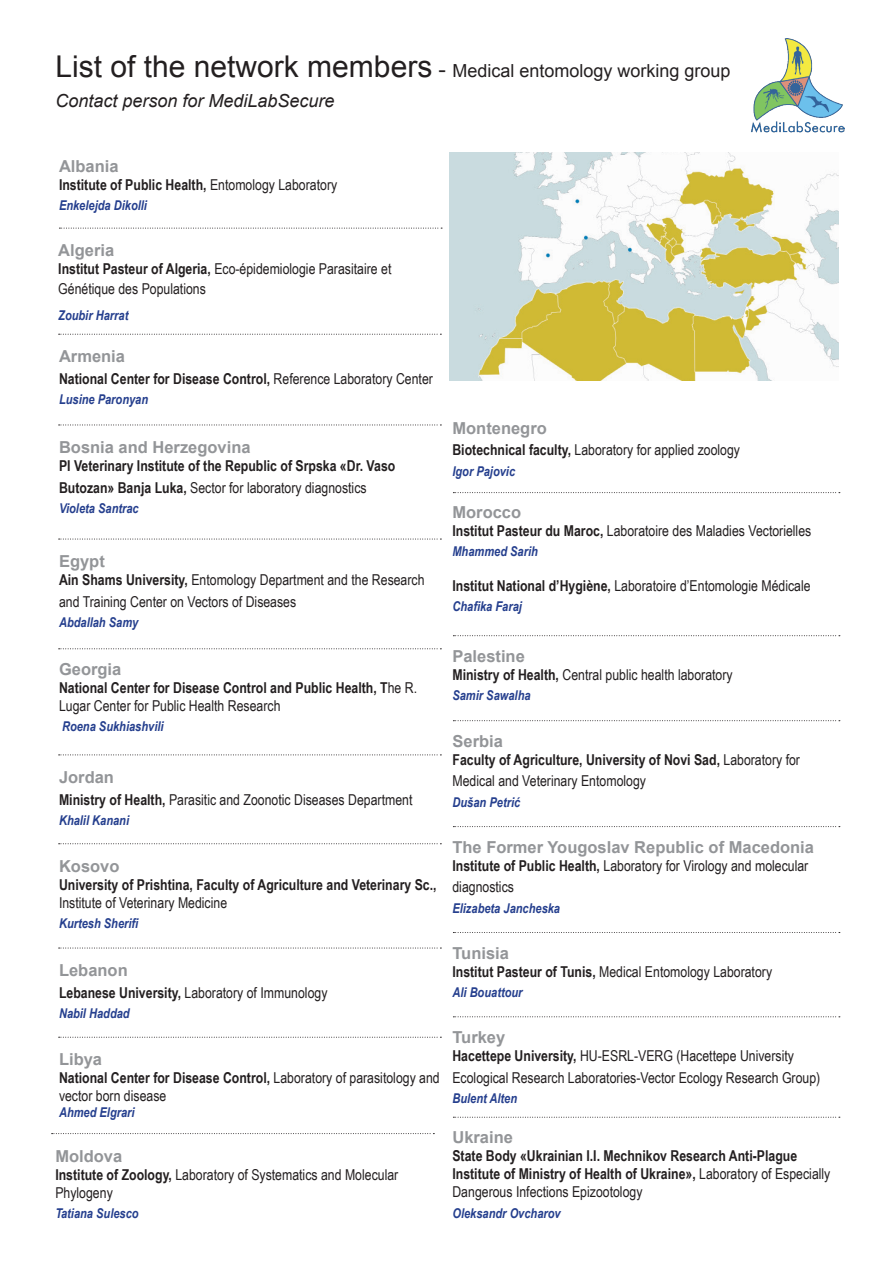
<style>
.page{position:relative;width:893px;height:1263px;background:#fff}
.page>*{position:absolute;margin:0;border:0;box-sizing:border-box;transform-origin:0 0}
.t1{font:18px/30.2px "Arial";color:#231f20}
.t2{font:700 16.5px "Arial";color:#939598}
.t3{font:15px/21.6px "Arial Narrow";color:#231f20}
.t4{font:700 15px/18px "Arial Narrow";color:#231f20}
.t5{font:italic 700 13.5px "Arial Narrow";color:#253f8e}
.s1{font-size:30px}
.s2{font-size:22.5px}
.s3{font-style:italic}
.s4{font-weight:400}
.s5{font-weight:700}
</style>
<div class="page">
<img style="left:449px;top:153px;width:390px;height:227px">
<svg style="left:59px;top:228px;width:383px;height:1px"></svg>
<svg style="left:59px;top:334px;width:382px;height:1px"></svg>
<svg style="left:59px;top:425px;width:382px;height:1px"></svg>
<svg style="left:59px;top:539px;width:382px;height:1px"></svg>
<svg style="left:59px;top:648px;width:382px;height:1px"></svg>
<svg style="left:59px;top:754px;width:382px;height:1px"></svg>
<svg style="left:59px;top:843px;width:382px;height:1px"></svg>
<svg style="left:59px;top:948px;width:382px;height:1px"></svg>
<svg style="left:59px;top:1037px;width:382px;height:1px"></svg>
<svg style="left:453px;top:492px;width:387px;height:1px"></svg>
<svg style="left:453px;top:635px;width:387px;height:1px"></svg>
<svg style="left:453px;top:720px;width:387px;height:1px"></svg>
<svg style="left:453px;top:826px;width:387px;height:1px"></svg>
<svg style="left:453px;top:932px;width:387px;height:1px"></svg>
<svg style="left:453px;top:1016px;width:387px;height:1px"></svg>
<svg style="left:453px;top:1117px;width:387px;height:1px"></svg>
<img style="left:751px;top:39px;width:93px;height:94px">
<svg style="left:52px;top:1133px;width:382px;height:1px"></svg>
<p class="t1" style="left:56px;top:55px;width:676px"><span class="s1">List of the network members</span> <span class="s2">-</span> Medical entomology working group<br><span class="s3">Contact person for MediLabSecure</span></p>
<p class="t2" style="left:59px;top:155px;width:61px">Albania</p>
<p class="t4" style="left:59px;top:175px;width:280px">Institute of Public Health, <span class="s4">Entomology Laboratory</span></p>
<p class="t5" style="left:59px;top:195px;width:89px">Enkelejda Dikolli</p>
<p class="t2" style="left:58px;top:239px;width:57px">Algeria</p>
<p class="t3" style="left:58px;top:258px;width:335px;line-height:19.8px"><span class="s5">Institut Pasteur of Algeria,</span> Eco-épidemiologie Parasitaire et<br>Génétique des Populations</p>
<p class="t5" style="left:58px;top:305px;width:72px">Zoubir Harrat</p>
<p class="t2" style="left:59px;top:345px;width:68px">Armenia</p>
<p class="t4" style="left:59px;top:369px;width:375px">National Center for Disease Control, <span class="s4">Reference Laboratory Center</span></p>
<p class="t5" style="left:59px;top:389px;width:91px">Lusine Paronyan</p>
<p class="t2" style="left:59px;top:436px;width:193px">Bosnia and Herzegovina</p>
<p class="t4" style="left:59px;top:454px;width:338px;line-height:21.6px">PI Veterinary Institute of the Republic of Srpska «Dr. Vaso<br>Butozan» Banja Luka, <span class="s4">Sector for laboratory diagnostics</span></p>
<p class="t5" style="left:59px;top:498px;width:81px">Violeta Santrac</p>
<p class="t2" style="left:59px;top:550px;width:47px">Egypt</p>
<p class="t3" style="left:59px;top:568px;width:367px"><span class="s5">Ain Shams University,</span> Entomology Department and the Research and Training Center on Vectors of Diseases</p>
<p class="t5" style="left:59px;top:612px;width:81px">Abdallah Samy</p>
<p class="t2" style="left:59px;top:658px;width:64px">Georgia</p>
<p class="t4" style="left:59px;top:678px;width:360px">National Center for Disease Control and Public Health, T<span class="s4">he R.<br>Lugar Center for Public Health Research</span></p>
<p class="t5" style="left:62px;top:716px;width:103px">Roena Sukhiashvili</p>
<p class="t2" style="left:59px;top:766px;width:57px">Jordan</p>
<p class="t3" style="left:59px;top:788px;width:355px"><span class="s5">Ministry of Health,</span> Parasitic and Zoonotic Diseases Department</p>
<p class="t5" style="left:59px;top:810px;width:72px">Khalil Kanani</p>
<p class="t2" style="left:59px;top:855px;width:62px">Kosovo</p>
<p class="t4" style="left:59px;top:875px;width:379px">University of Prishtina, Faculty of Agriculture and Veterinary Sc.,</p>
<p class="t3" style="left:59px;top:891px;width:170px">Institute of Veterinary Medicine</p>
<p class="t5" style="left:59px;top:913px;width:81px">Kurtesh Sherifi</p>
<p class="t2" style="left:59px;top:959px;width:70px">Lebanon</p>
<p class="t3" style="left:59px;top:981px;width:270px"><span class="s5">Lebanese University,</span> Laboratory of Immunology</p>
<p class="t5" style="left:59px;top:1003px;width:72px">Nabil Haddad</p>
<p class="t2" style="left:59px;top:1048px;width:45px">Libya</p>
<p class="t3" style="left:59px;top:1068px;width:382px;line-height:18px"><span class="s5">National Center for Disease Control,</span> Laboratory of parasitology and vector born disease</p>
<p class="t5" style="left:59px;top:1102px;width:77px">Ahmed Elgrari</p>
<p class="t2" style="left:55px;top:1145px;width:68px">Moldova</p>
<p class="t3" style="left:55px;top:1165px;width:344px;line-height:18px"><span class="s5">Institute of Zoology,</span> Laboratory of Systematics and Molecular<br>Phylogeny</p>
<p class="t5" style="left:55px;top:1203px;width:85px">Tatiana Sulesco</p>
<p class="t2" style="left:452px;top:417px;width:96px">Montenegro</p>
<p class="t3" style="left:452px;top:439px;width:289px"><span class="s5">Biotechnical faculty,</span> Laboratory for applied zoology</p>
<p class="t5" style="left:452px;top:461px;width:64px">Igor Pajovic</p>
<p class="t2" style="left:452px;top:501px;width:70px">Morocco</p>
<p class="t3" style="left:452px;top:519px;width:360px"><span class="s5">Institut Pasteur du Maroc,</span> Laboratoire des Maladies Vectorielles</p>
<p class="t5" style="left:452px;top:541px;width:87px">Mhammed Sarih</p>
<p class="t3" style="left:452px;top:574px;width:360px"><span class="s5">Institut National d’Hygiène,</span> Laboratoire d’Entomologie Médicale</p>
<p class="t5" style="left:452px;top:596px;width:71px">Chafika Faraj</p>
<p class="t2" style="left:452px;top:645px;width:74px">Palestine</p>
<p class="t3" style="left:452px;top:663px;width:282px"><span class="s5">Ministry of Health,</span> Central public health laboratory</p>
<p class="t5" style="left:452px;top:685px;width:80px">Samir Sawalha</p>
<p class="t2" style="left:453px;top:730px;width:52px">Serbia</p>
<p class="t3" style="left:453px;top:748px;width:349px"><span class="s5">Faculty of Agriculture, University of Novi Sad,</span> Laboratory for<br>Medical and Veterinary Entomology</p>
<p class="t5" style="left:453px;top:792px;width:69px">Dušan Petrić</p>
<p class="t2" style="left:452px;top:836px;width:363px">The Former Yougoslav Republic of Macedonia</p>
<p class="t3" style="left:452px;top:854px;width:357px"><span class="s5">Institute of Public Health,</span> Laboratory for Virology and molecular diagnostics</p>
<p class="t5" style="left:452px;top:898px;width:109px">Elizabeta Jancheska</p>
<p class="t2" style="left:452px;top:942px;width:58px">Tunisia</p>
<p class="t3" style="left:452px;top:960px;width:321px"><span class="s5">Institut Pasteur of Tunis,</span> Medical Entomology Laboratory</p>
<p class="t5" style="left:452px;top:982px;width:72px">Ali Bouattour</p>
<p class="t2" style="left:452px;top:1026px;width:54px">Turkey</p>
<p class="t3" style="left:452px;top:1044px;width:369px"><span class="s5">Hacettepe University,</span> HU-ESRL-VERG (Hacettepe University<br>Ecological Research Laboratories-Vector Ecology Research Group)</p>
<p class="t5" style="left:452px;top:1088px;width:66px">Bulent Alten</p>
<p class="t2" style="left:452px;top:1126px;width:62px">Ukraine</p>
<p class="t4" style="left:452px;top:1146px;width:380px">State Body «Ukrainian I.I. Mechnikov Research Anti-Plague<br>Institute of Ministry of Health of Ukraine», <span class="s4">Laboratory of Especially<br>Dangerous Infections Epizootology</span></p>
<p class="t5" style="left:452px;top:1203px;width:110px">Oleksandr Ovcharov</p>
</div>
